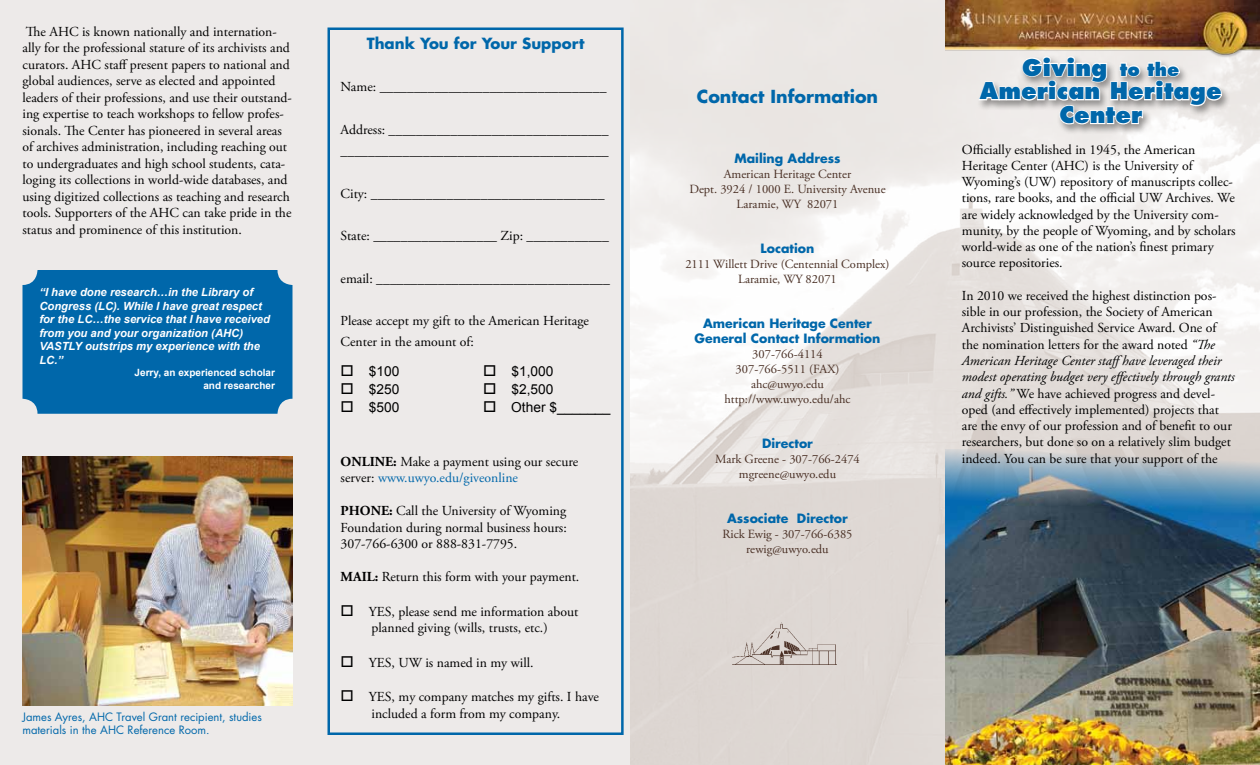
<style>
.page{position:relative;width:1260px;height:765px;background:#fff}
.page>*{position:absolute;margin:0;border:0;box-sizing:border-box;transform-origin:0 0}
.t1{font:800 22.5px/23.8px "Futura";color:#0067aa;text-align:center}
.t2{font:700 17.5px "Futura";color:#0067aa}
.t3{font:700 15px "Futura";color:#0067aa}
.t4{font:13.75px/16.2px "Adobe Garamond Pro";color:#000}
.t5{font:13.75px "Arial";color:#000}
.t6{font:12.5px/15px "Adobe Garamond Pro";color:#492f24;text-align:center}
.t7{font:700 12.5px/15px "Futura";color:#0067aa;text-align:center}
.t8{font:italic 700 11.25px/13.5px "Arial";color:#fff}
.t9{font:11.25px/13.5px "Futura";color:#0067aa}
.t10{font:700 10px/13.5px "Arial";color:#fff;text-align:right}
.s1{font-weight:700}
.s2{color:#0067aa}
.s3{font-size:17.5px}
.s4{font-style:italic}
</style>
<div class="page">
<div style="left:0;top:0;width:630px;height:765px;background:#edeae9"></div>
<img style="left:630px;top:0;width:630px;height:765px">
<img style="left:732px;top:623px;width:105px;height:41px">
<img style="left:945px;top:449px;width:315px;height:316px">
<img style="left:946px;top:0;width:314px;height:62px">
<div style="left:975px;top:54px;width:255px;height:81px;background:#000;opacity:.4"></div>
<svg style="left:977px;top:55px;width:246px;height:70px"></svg>
<div style="left:22px;top:270px;width:270px;height:144px;background:#0067aa;border-radius:15px"></div>
<img style="left:22px;top:456px;width:270px;height:250px">
<div style="left:328px;top:28px;width:296px;height:707px;border:2px solid #0067aa"></div>
<p class="t4" style="left:23px;top:24px;width:271px">The AHC is known nationally and internation&shy;ally for the professional stature of its archivists and curators. AHC staff present papers to national and global audiences, serve as elected and appointed leaders of their professions, and use their outstand&shy;ing expertise to teach workshops to fellow profes&shy;sionals. The Center has pioneered in several areas of archives administration, including reaching out to undergraduates and high school students, cata&shy;loging its collections in world-wide databases, and using digitized collections as teaching and research tools. Supporters of the AHC can take pride in the status and prominence of this institution.</p>
<p class="t8" style="left:39px;top:286px;width:232px">“I have done research…in the Library of Congress (LC). While I have great respect for the LC…the service that I have received from you and your organization (AHC)<br>VASTLY outstrips my experience with the LC.”</p>
<p class="t10" style="left:135px;top:366px;width:142px">Jerry, an experienced scholar and researcher</p>
<p class="t9" style="left:22px;top:710px;width:241px">James Ayres, AHC Travel Grant recipient, studies materials in the AHC Reference Room.</p>
<p class="t3" style="left:367px;top:33px;width:219px">Thank You for Your Support</p>
<p class="t4" style="left:341px;top:79px;width:267px">Name: _________________________________</p>
<p class="t4" style="left:341px;top:119px;width:270px;line-height:21.2px">Address: ________________________________ _______________________________________</p>
<p class="t4" style="left:341px;top:186px;width:265px">City: __________________________________</p>
<p class="t4" style="left:341px;top:228px;width:270px">State: __________________ Zip: ____________</p>
<p class="t4" style="left:341px;top:271px;width:271px">email: __________________________________</p>
<p class="t4" style="left:341px;top:311px;width:250px;line-height:21.2px">Please accept my gift to the American Heritage<br>Center in the amount of:</p>
<p class="t5" style="left:341px;top:362px;width:60px">□ $100</p>
<p class="t5" style="left:341px;top:380px;width:60px">□ $250</p>
<p class="t5" style="left:341px;top:398px;width:60px">□ $500</p>
<p class="t5" style="left:483px;top:362px;width:72px">□ $1,000</p>
<p class="t5" style="left:483px;top:380px;width:72px">□ $2,500</p>
<p class="t5" style="left:483px;top:398px;width:129px">□ Other $_______</p>
<p class="t4" style="left:341px;top:453px;width:239px"><span class="s1">ONLINE:</span> Make a payment using our secure server: <span class="s2">www.uwyo.edu/giveonline</span></p>
<p class="t4" style="left:341px;top:503px;width:228px;text-align:justify"><span class="s1">PHONE:</span> Call the University of Wyoming Foundation during normal business hours:<br>307-766-6300 or 888-831-7795.</p>
<p class="t4" style="left:341px;top:569px;width:240px"><span class="s1">MAIL:</span> Return this form with your payment.</p>
<p class="t4" style="left:341px;top:603px;width:239px;text-align:center">□ YES, please send me information about planned giving (wills, trusts, etc.)</p>
<p class="t4" style="left:341px;top:655px;width:194px">□ YES, UW is named in my will.</p>
<p class="t4" style="left:341px;top:689px;width:260px;text-align:center">□ YES, my company matches my gifts. I have included a form from my company.</p>
<p class="t2" style="left:697px;top:84px;width:183px">Contact Information</p>
<p class="t7" style="left:734px;top:150px;width:108px">Mailing Address</p>
<p class="t6" style="left:689px;top:167px;width:198px">American Heritage Center<br>Dept. 3924 / 1000 E. University Avenue<br>Laramie, WY 82071</p>
<p class="t7" style="left:761px;top:240px;width:55px">Location</p>
<p class="t6" style="left:685px;top:257px;width:206px">2111 Willett Drive (Centennial Complex)<br>Laramie, WY 82071</p>
<p class="t7" style="left:695px;top:315px;width:187px">American Heritage Center<br>General Contact Information</p>
<p class="t6" style="left:725px;top:347px;width:128px">307-766-4114<br>307-766-5511 (FAX) ahc@uwyo.edu http://www.uwyo.edu/ahc</p>
<p class="t7" style="left:762px;top:435px;width:52px">Director</p>
<p class="t6" style="left:715px;top:452px;width:146px">Mark Greene - 307-766-2474 mgreene@uwyo.edu</p>
<p class="t7" style="left:727px;top:510px;width:122px">Associate Director</p>
<p class="t6" style="left:722px;top:527px;width:132px">Rick Ewig - 307-766-6385 rewig@uwyo.edu</p>
<h1 class="t1" style="left:980px;top:56px;width:243px">Giving <span class="s3">to the<br></span>American Heritage<br>Center</h1>
<p class="t4" style="left:962px;top:142px;width:275px">Officially established in 1945, the American Heritage Center (AHC) is the University of Wyoming’s (UW) repository of manuscripts collec&shy;tions, rare books, and the official UW Archives. We are widely acknowledged by the University com&shy;munity, by the people of Wyoming, and by scholars world-wide as one of the nation’s finest primary source repositories.</p>
<p class="t4" style="left:962px;top:288px;width:274px">In 2010 we received the highest distinction pos&shy;sible in our profession, the Society of American Archivists’ Distinguished Service Award. One of the nomination letters for the award noted <span class="s4">“The American Heritage Center staffhave leveraged their modest operating budget very effectively through grants and gifts.”</span> We have achieved progress and devel&shy;oped (and effectively implemented) projects that are the envy of our profession and of benefit to our researchers, but done so on a relatively slim budget indeed. You can be sure that your support of the</p>
</div>
